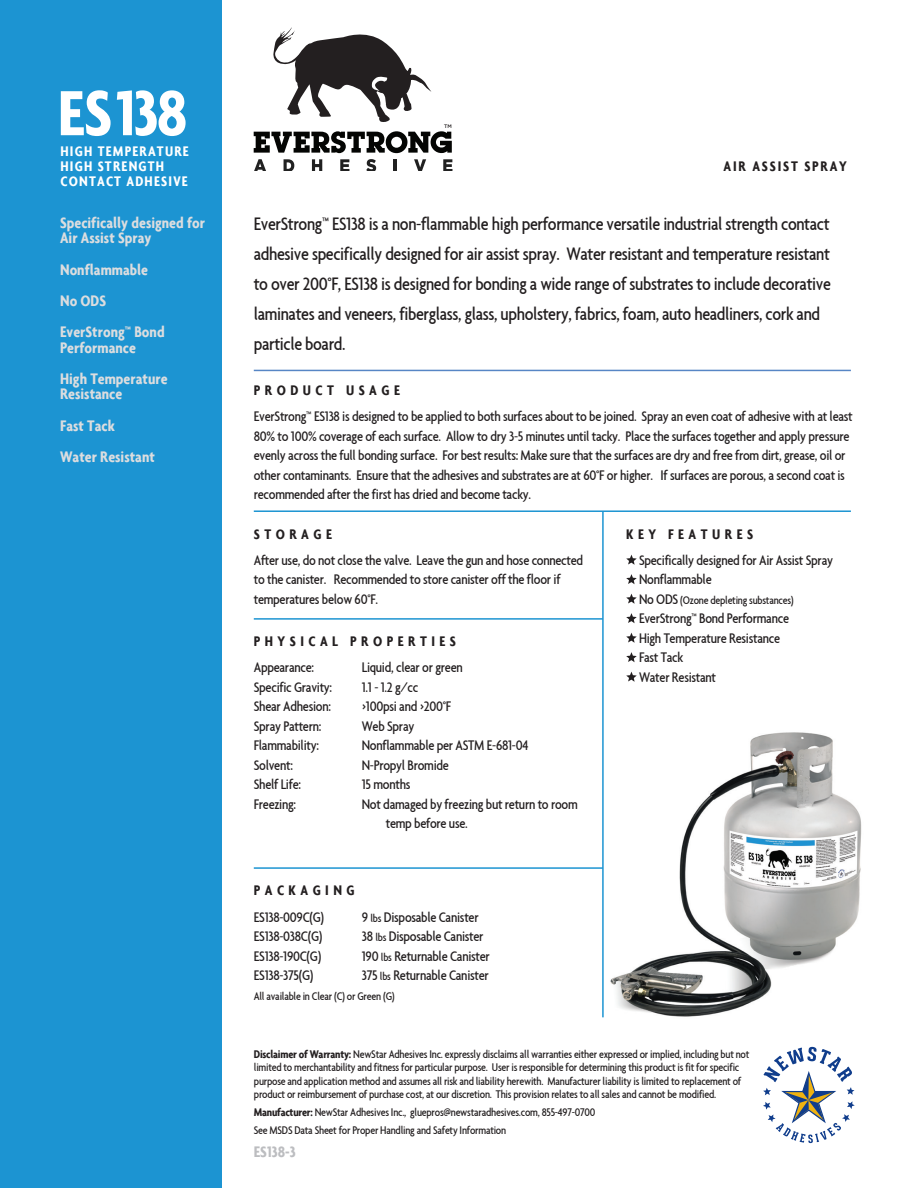
<style>
.page{position:relative;width:918px;height:1188px;background:#fff}
.page>*{position:absolute;margin:0;border:0;box-sizing:border-box;transform-origin:0 0}
.Big_Title{font:700 condensed 69px "Agenda";color:#fff}
.Paragraph_A{font:500 condensed 19.5px/30px "Agenda";letter-spacing:-.02em;color:#231f20}
.Sidebar_Details{font:700 condensed 16.5px/15.6px "Agenda";color:#dcdddf}
.Sidebar_Details-2{font:700 condensed 16.5px "Agenda";color:#bcbdc0}
.Paragraph_B{font:500 condensed 15px/19.5px "Agenda";letter-spacing:-.02em;color:#231f20}
.Properties_Listing_A{font:500 condensed 15px/19.5px "Agenda";letter-spacing:-.02em;color:#231f20}
.Bullet_A{font:500 condensed 15px "Agenda";letter-spacing:-.02em;color:#231f20}
.Title_B{font:700 condensed 15px "Agenda";letter-spacing:.3em;color:#231f20}
.Title_BB{font:700 condensed 15px/15px "Agenda";letter-spacing:.08em;color:#fff}
.Title_B-2{font:700 condensed 15px "Agenda";letter-spacing:.12em;color:#231f20}
.Paragraph_B-2{font:500 condensed 12px/13.5px "Agenda";letter-spacing:-.02em;color:#231f20}
.Bullet_A-2{font:500 condensed 12px "Agenda";letter-spacing:-.02em;color:#231f20}
.t1{font:500 5.1px "Gotham";color:#231f20}
.s1{font-size:15px}
.s2{font-size:12px}
.s3{font-weight:700}
</style>
<div class="page">
<div style="left:0;top:0;width:221px;height:1188px;background:#1c94d2"></div>
<svg style="left:254px;top:131px;width:198px;height:22px"></svg>
<svg style="left:254px;top:159px;width:12px;height:12px"></svg>
<svg style="left:284px;top:159px;width:10px;height:12px"></svg>
<svg style="left:312px;top:159px;width:10px;height:12px"></svg>
<svg style="left:340px;top:159px;width:9px;height:12px"></svg>
<svg style="left:366px;top:159px;width:10px;height:12px"></svg>
<svg style="left:394px;top:159px;width:3px;height:12px"></svg>
<svg style="left:414px;top:159px;width:12px;height:12px"></svg>
<svg style="left:443px;top:159px;width:9px;height:12px"></svg>
<svg style="left:273px;top:27px;width:159px;height:95px"></svg>
<hr style="left:254px;top:370px;width:597px;height:1px;background:#5786c5">
<hr style="left:254px;top:510px;width:597px;height:2px;background:#1c94d2">
<hr style="left:254px;top:867px;width:349px;height:2px;background:#1c94d2">
<hr style="left:254px;top:618px;width:349px;height:2px;background:#1c94d2">
<hr style="left:602px;top:511px;width:2px;height:506px;background:#1c94d2">
<svg style="left:626px;top:555px;width:11px;height:10px"></svg>
<svg style="left:626px;top:574px;width:11px;height:10px"></svg>
<svg style="left:626px;top:594px;width:11px;height:10px"></svg>
<svg style="left:626px;top:613px;width:11px;height:10px"></svg>
<svg style="left:626px;top:633px;width:11px;height:10px"></svg>
<svg style="left:626px;top:652px;width:11px;height:10px"></svg>
<svg style="left:626px;top:672px;width:11px;height:10px"></svg>
<img style="left:610px;top:732px;width:252px;height:285px">
<svg style="left:763px;top:1047px;width:92px;height:96px"></svg>
<p class="Big_Title" style="left:58px;top:73px;width:131px">ES 138</p>
<p class="Title_BB" style="left:60px;top:143px;width:130px">HIGH TEMPERATURE<br>HIGH STRENGTH<br>CONTACT ADHESIVE</p>
<p class="Sidebar_Details" style="left:60px;top:214px;width:147px">Specifically designed for<br>Air Assist Spray</p>
<p class="Sidebar_Details" style="left:60px;top:261px;width:90px">Nonflammable</p>
<p class="Sidebar_Details" style="left:60px;top:292px;width:48px">No ODS</p>
<p class="Sidebar_Details" style="left:60px;top:324px;width:106px">EverStrong™ Bond<br>Performance</p>
<p class="Sidebar_Details" style="left:60px;top:370px;width:109px">High Temperature<br>Resistance</p>
<p class="Sidebar_Details" style="left:60px;top:417px;width:56px">Fast Tack</p>
<p class="Sidebar_Details" style="left:60px;top:448px;width:96px">Water Resistant</p>
<p class="t1" style="left:444px;top:123px;width:9px">TM</p>
<p class="Title_B-2" style="left:724px;top:157px;width:125px">AIR ASSIST SPRAY</p>
<p class="Paragraph_A" style="left:254px;top:209px;width:579px">EverStrong™ ES138 is a non-flammable high performance versatile industrial strength contact adhesive specifically designed for air assist spray. Water resistant and temperature resistant to over 200°F, ES138 is designed for bonding a wide range of substrates to include decorative laminates and veneers, fiberglass, glass, upholstery, fabrics, foam, auto headliners, cork and particle board.</p>
<p class="Title_B" style="left:254px;top:381px;width:148px">PRODUCT USAGE</p>
<p class="Paragraph_B" style="left:254px;top:406px;width:601px">EverStrong™ ES138 is designed to be applied to both surfaces about to be joined. Spray an even coat of adhesive with at least 80% to 100% coverage of each surface. Allow to dry 3-5 minutes until tacky. Place the surfaces together and apply pressure evenly across the full bonding surface. For best results: Make sure that the surfaces are dry and free from dirt, grease, oil or other contaminants. Ensure that the adhesives and substrates are at 60°F or higher. If surfaces are porous, a second coat is recommended after the first has dried and become tacky.</p>
<p class="Title_B" style="left:254px;top:525px;width:80px">STORAGE</p>
<p class="Paragraph_B" style="left:254px;top:550px;width:331px">After use, do not close the valve. Leave the gun and hose connected to the canister. Recommended to store canister off the floor if temperatures below 60°F.</p>
<p class="Title_B" style="left:254px;top:633px;width:204px">PHYSICAL PROPERTIES</p>
<p class="Properties_Listing_A" style="left:254px;top:658px;width:62px">Appearance:</p>
<p class="Properties_Listing_A" style="left:362px;top:658px;width:102px">Liquid, clear or green</p>
<p class="Properties_Listing_A" style="left:254px;top:677px;width:80px">Specific Gravity:</p>
<p class="Properties_Listing_A" style="left:362px;top:677px;width:58px">1.1 - 1.2 g/cc</p>
<p class="Properties_Listing_A" style="left:254px;top:697px;width:79px">Shear Adhesion:</p>
<p class="Properties_Listing_A" style="left:362px;top:697px;width:91px">&gt;100psi and &gt;200°F</p>
<p class="Properties_Listing_A" style="left:254px;top:716px;width:69px">Spray Pattern:</p>
<p class="Properties_Listing_A" style="left:362px;top:716px;width:54px">Web Spray</p>
<p class="Properties_Listing_A" style="left:254px;top:736px;width:67px">Flammability:</p>
<p class="Properties_Listing_A" style="left:362px;top:736px;width:168px">Nonflammable per ASTM E-681-04</p>
<p class="Properties_Listing_A" style="left:254px;top:755px;width:41px">Solvent:</p>
<p class="Properties_Listing_A" style="left:362px;top:755px;width:89px">N-Propyl Bromide</p>
<p class="Properties_Listing_A" style="left:254px;top:775px;width:49px">Shelf Life:</p>
<p class="Properties_Listing_A" style="left:362px;top:775px;width:50px">15 months</p>
<p class="Properties_Listing_A" style="left:254px;top:794px;width:44px">Freezing:</p>
<p class="Properties_Listing_A" style="left:386px;top:794px;width:193px;text-indent:-24px">Not damaged by freezing but return to room temp before use.</p>
<p class="Title_B" style="left:626px;top:525px;width:129px">KEY FEATURES</p>
<p class="Bullet_A" style="left:639px;top:551px;width:196px">Specifically designed for Air Assist Spray</p>
<p class="Bullet_A" style="left:639px;top:571px;width:74px">Nonflammable</p>
<p class="Bullet_A-2" style="left:639px;top:593px;width:156px"><span class="s1">No ODS</span> (Ozone depleting substances)</p>
<p class="Bullet_A" style="left:639px;top:610px;width:152px">EverStrong™ Bond Performance</p>
<p class="Bullet_A" style="left:639px;top:629px;width:143px">High Temperature Resistance</p>
<p class="Bullet_A" style="left:639px;top:649px;width:46px">Fast Tack</p>
<p class="Bullet_A" style="left:639px;top:668px;width:79px">Water Resistant</p>
<p class="Title_B" style="left:254px;top:882px;width:102px">PACKAGING</p>
<p class="Properties_Listing_A" style="left:254px;top:907px;width:72px">ES138-009C(G)</p>
<p class="Properties_Listing_A" style="left:362px;top:907px;width:118px">9 <span class="s2">lbs</span> Disposable Canister</p>
<p class="Properties_Listing_A" style="left:254px;top:926px;width:70px">ES138-038C(G)</p>
<p class="Properties_Listing_A" style="left:362px;top:926px;width:123px">38 <span class="s2">lbs</span> Disposable Canister</p>
<p class="Properties_Listing_A" style="left:254px;top:946px;width:69px">ES138-190C(G)</p>
<p class="Properties_Listing_A" style="left:362px;top:946px;width:130px">190 <span class="s2">lbs</span> Returnable Canister</p>
<p class="Properties_Listing_A" style="left:254px;top:965px;width:61px">ES138-375(G)</p>
<p class="Properties_Listing_A" style="left:362px;top:965px;width:129px">375 <span class="s2">lbs</span> Returnable Canister</p>
<p class="Paragraph_B-2" style="left:254px;top:989px;width:143px">All available in Clear (C) or Green (G)</p>
<p class="Paragraph_B-2" style="left:254px;top:1047px;width:497px"><span class="s3">Disclaimer of Warranty:</span> NewStar Adhesives Inc. expressly disclaims all warranties either expressed or implied, including but not limited to merchantability and fitness for particular purpose. User is responsible for determining this product is fit for specific purpose and application method and assumes all risk and liability herewith. Manufacturer liability is limited to replacement of product or reimbursement of purchase cost, at our discretion. This provision relates to all sales and cannot be modified.</p>
<p class="Paragraph_B-2" style="left:254px;top:1103px;width:343px;line-height:17.9px"><span class="s3">Manufacturer:</span> NewStar Adhesives Inc., gluepros@newstaradhesives.com, 855-497-0700<br>See MSDS Data Sheet for Proper Handling and Safety Information</p>
<p class="Sidebar_Details-2" style="left:254px;top:1142px;width:43px">ES138-3</p>
</div>
